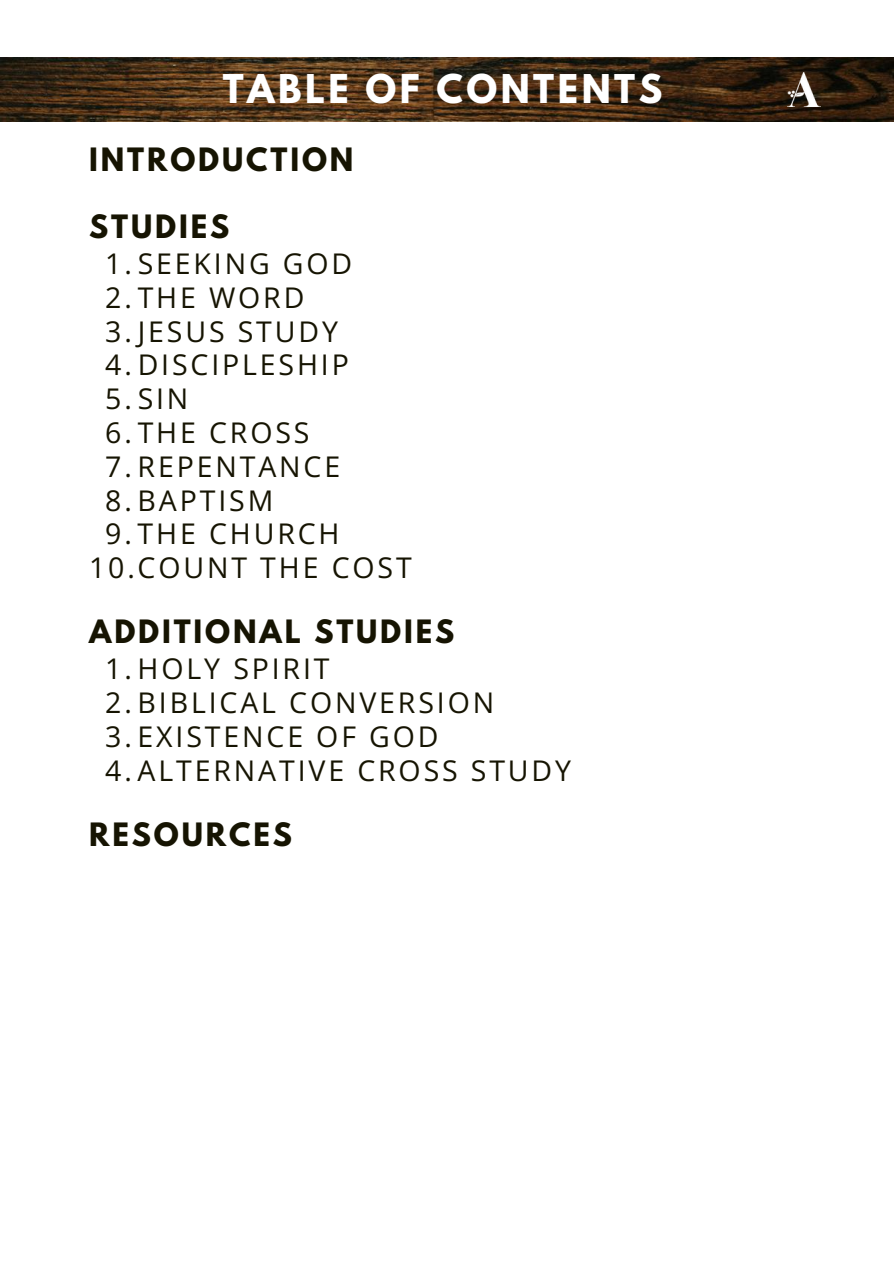
<style>
.page{position:relative;width:894px;height:1264px;background:#fff}
.page>*{position:absolute;margin:0;border:0;box-sizing:border-box;transform-origin:0 0}
.t1{font:700 35.1px "League Spartan";letter-spacing:.1em;color:#fff}
.t2{font:28.5px/33.8px "Open Sans";letter-spacing:.1em;color:#161402}
.t3{font:700 28.5px "League Spartan";letter-spacing:.1em;color:#161402}
</style>
<div class="page">
<img style="left:0;top:57px;width:893px;height:65px">
<img style="left:787px;top:73px;width:33px;height:33px">
<p class="t1" style="left:222px;top:72px;width:441px">TABLE OF CONTENTS</p>
<p class="t3" style="left:89px;top:145px;width:266px">INTRODUCTION</p>
<p class="t3" style="left:89px;top:212px;width:141px">STUDIES</p>
<p class="t2" style="left:105px;top:246px;width:248px">1.SEEKING GOD</p>
<p class="t2" style="left:105px;top:280px;width:200px">2.THE WORD</p>
<p class="t2" style="left:105px;top:314px;width:234px">3.JESUS STUDY</p>
<p class="t2" style="left:105px;top:347px;width:245px">4.DISCIPLESHIP</p>
<p class="t2" style="left:105px;top:381px;width:85px">5.SIN</p>
<p class="t2" style="left:105px;top:415px;width:206px">6.THE CROSS</p>
<p class="t2" style="left:105px;top:449px;width:236px">7.REPENTANCE</p>
<p class="t2" style="left:105px;top:482px;width:169px">8.BAPTISM</p>
<p class="t2" style="left:105px;top:516px;width:236px">9.THE CHURCH</p>
<p class="t2" style="left:89px;top:550px;width:324px">10.COUNT THE COST</p>
<p class="t3" style="left:89px;top:617px;width:366px">ADDITIONAL STUDIES</p>
<p class="t2" style="left:105px;top:651px;width:467px">1.HOLY SPIRIT<br>2.BIBLICAL CONVERSION<br>3.EXISTENCE OF GOD<br>4.ALTERNATIVE CROSS STUDY</p>
<p class="t3" style="left:89px;top:820px;width:204px">RESOURCES</p>
</div>
